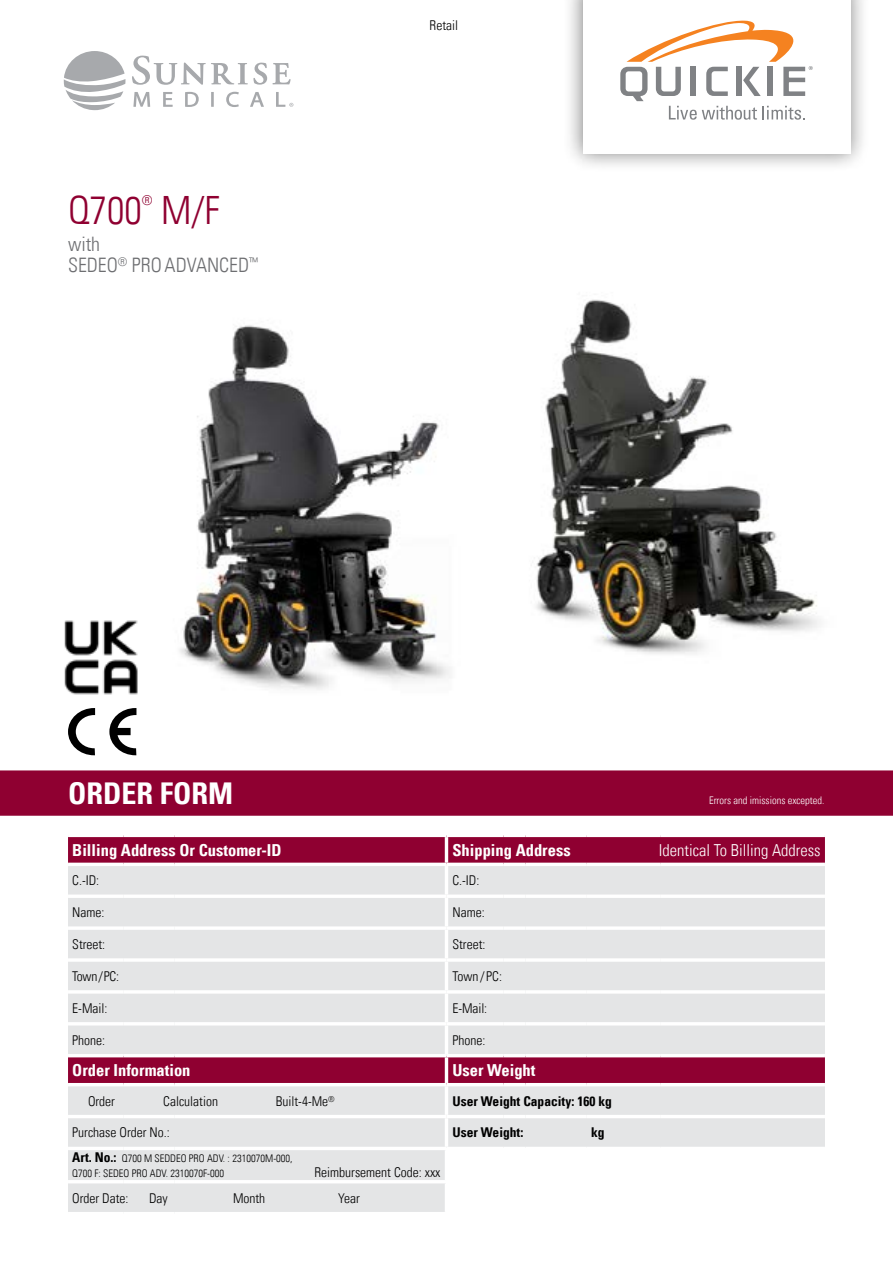
<style>
.page{position:relative;width:893px;height:1263px;background:#fff}
.page>*{position:absolute;margin:0;border:0;box-sizing:border-box;transform-origin:0 0}
.t1{font:39px "Univers Com 47 Light Cond";color:#8f0031}
.t2{font:30px "Univers Com 67 Bold Cond";color:#fff}
.t3{font:19.95px/21.1px "Univers Com 47 Light Cond";color:#6d6e71}
.t4{font:16.5px "Univers Com 67 Bold Cond";color:#fff}
.t5{font:16.5px "Univers Com 47 Light Cond";color:#fff}
.t6{font:13.5px "Univers Com 47 Light Cond";color:#000}
.t7{font:13.5px "Univers Com 67 Bold Cond";color:#000}
.t8{font:13.5px "Univers Com 47 Light Cond";color:#8f0031}
.t9{font:10.5px/15px "Univers Com 47 Light Cond";color:#000}
.t10{font:10.5px "Univers Com 47 Light Cond";color:#fff}
.s1{font-family:"Univers Com 67 Bold Cond";font-size:13.5px}
</style>
<div class="page">
<img style="left:536px;top:299px;width:284px;height:355px">
<svg style="left:68px;top:708px;width:27px;height:47px"></svg>
<svg style="left:109px;top:708px;width:27px;height:47px"></svg>
<div style="left:563px;top:0;width:308px;height:173px;background:#000;opacity:.5"></div>
<div style="left:583px;top:0;width:267px;height:153px;background:#fff"></div>
<svg style="left:64px;top:51px;width:61px;height:59px"></svg>
<svg style="left:132px;top:56px;width:135px;height:29px"></svg>
<svg style="left:273px;top:63px;width:18px;height:21px"></svg>
<svg style="left:133px;top:92px;width:17px;height:15px"></svg>
<svg style="left:163px;top:92px;width:10px;height:15px"></svg>
<svg style="left:185px;top:92px;width:14px;height:15px"></svg>
<svg style="left:211px;top:92px;width:3px;height:15px"></svg>
<svg style="left:226px;top:92px;width:13px;height:15px"></svg>
<svg style="left:250px;top:92px;width:14px;height:15px"></svg>
<svg style="left:276px;top:92px;width:17px;height:15px"></svg>
<svg style="left:68px;top:837px;width:757px;height:26px;background:#900434"></svg>
<svg style="left:68px;top:866px;width:757px;height:346px;background:#dcd0d5"></svg>
<div style="left:446px;top:1148px;width:379px;height:65px;background:#fff"></div>
<hr style="left:445px;top:1183px;width:3px;height:29px;background:#fff">
<hr style="left:68px;top:1054px;width:55px;height:3px;background:#fff">
<hr style="left:123px;top:1054px;width:51px;height:3px;background:#fff">
<hr style="left:174px;top:1054px;width:272px;height:3px;background:#fff">
<hr style="left:445px;top:1057px;width:3px;height:26px;background:#fff">
<hr style="left:68px;top:1083px;width:55px;height:3px;background:#fff">
<hr style="left:123px;top:1083px;width:51px;height:3px;background:#fff">
<hr style="left:174px;top:1083px;width:272px;height:3px;background:#fff">
<hr style="left:445px;top:837px;width:3px;height:26px;background:#fff">
<svg style="left:503px;top:894px;width:23px;height:4px"></svg>
<svg style="left:526px;top:894px;width:61px;height:4px"></svg>
<svg style="left:587px;top:894px;width:74px;height:4px"></svg>
<svg style="left:661px;top:894px;width:164px;height:4px"></svg>
<hr style="left:503px;top:926px;width:23px;height:4px;background:#fff">
<hr style="left:526px;top:926px;width:61px;height:4px;background:#fff">
<hr style="left:587px;top:926px;width:74px;height:4px;background:#fff">
<hr style="left:661px;top:926px;width:164px;height:4px;background:#fff">
<hr style="left:503px;top:958px;width:23px;height:4px;background:#f7f8f8">
<hr style="left:526px;top:958px;width:61px;height:4px;background:#f8f9f9">
<hr style="left:587px;top:958px;width:74px;height:4px;background:#fff">
<hr style="left:661px;top:958px;width:164px;height:4px;background:#fff">
<hr style="left:503px;top:990px;width:23px;height:3px;background:#fff">
<hr style="left:526px;top:990px;width:61px;height:3px;background:#fff">
<hr style="left:587px;top:990px;width:74px;height:3px;background:#fff">
<hr style="left:661px;top:990px;width:164px;height:3px;background:#fff">
<hr style="left:503px;top:1022px;width:23px;height:3px;background:#fff">
<hr style="left:526px;top:1022px;width:61px;height:3px;background:#fff">
<hr style="left:587px;top:1022px;width:74px;height:3px;background:#fff">
<hr style="left:661px;top:1022px;width:164px;height:3px;background:#fff">
<hr style="left:446px;top:1147px;width:57px;height:3px;background:#fff">
<hr style="left:445px;top:1150px;width:3px;height:30px;background:#fff">
<hr style="left:503px;top:1147px;width:23px;height:3px;background:#fff">
<hr style="left:526px;top:1147px;width:61px;height:3px;background:#fff">
<hr style="left:587px;top:1147px;width:74px;height:3px;background:#fff">
<hr style="left:661px;top:1147px;width:164px;height:3px;background:#fff">
<svg style="left:68px;top:894px;width:55px;height:4px"></svg>
<svg style="left:123px;top:894px;width:51px;height:4px"></svg>
<svg style="left:174px;top:894px;width:272px;height:4px"></svg>
<svg style="left:446px;top:894px;width:57px;height:4px"></svg>
<hr style="left:68px;top:926px;width:55px;height:4px;background:#fff">
<hr style="left:123px;top:926px;width:51px;height:4px;background:#fff">
<hr style="left:174px;top:926px;width:272px;height:4px;background:#fff">
<hr style="left:446px;top:926px;width:57px;height:4px;background:#fff">
<hr style="left:68px;top:958px;width:55px;height:4px;background:#fff">
<hr style="left:123px;top:958px;width:51px;height:4px;background:#f8f8f8">
<hr style="left:174px;top:958px;width:272px;height:4px;background:#f8f9f9">
<hr style="left:446px;top:958px;width:57px;height:4px;background:#f8f8f8">
<hr style="left:68px;top:990px;width:55px;height:3px;background:#fff">
<hr style="left:123px;top:990px;width:51px;height:3px;background:#fff">
<hr style="left:174px;top:990px;width:272px;height:3px;background:#fff">
<hr style="left:446px;top:990px;width:57px;height:3px;background:#fff">
<hr style="left:68px;top:1022px;width:55px;height:3px;background:#fff">
<hr style="left:123px;top:1022px;width:51px;height:3px;background:#fff">
<hr style="left:174px;top:1022px;width:272px;height:3px;background:#fff">
<hr style="left:446px;top:1022px;width:57px;height:3px;background:#fff">
<hr style="left:68px;top:1115px;width:55px;height:3px;background:#fff">
<hr style="left:123px;top:1115px;width:51px;height:3px;background:#fff">
<hr style="left:174px;top:1115px;width:272px;height:3px;background:#fff">
<hr style="left:446px;top:1115px;width:57px;height:3px;background:#fff">
<hr style="left:503px;top:1115px;width:23px;height:3px;background:#fff">
<hr style="left:526px;top:1115px;width:61px;height:3px;background:#fff">
<hr style="left:587px;top:1115px;width:74px;height:3px;background:#fff">
<hr style="left:661px;top:1115px;width:164px;height:3px;background:#fff">
<hr style="left:68px;top:1147px;width:55px;height:3px;background:#fff">
<hr style="left:123px;top:1147px;width:51px;height:3px;background:#fff">
<hr style="left:174px;top:1147px;width:272px;height:3px;background:#fff">
<hr style="left:68px;top:1180px;width:55px;height:3px;background:#fff">
<hr style="left:123px;top:1180px;width:51px;height:3px;background:#fff">
<hr style="left:174px;top:1180px;width:274px;height:3px;background:#fff">
<hr style="left:445px;top:866px;width:3px;height:28px;background:#fff">
<hr style="left:445px;top:898px;width:3px;height:28px;background:#fff">
<hr style="left:445px;top:930px;width:3px;height:28px;background:#fff">
<hr style="left:445px;top:962px;width:3px;height:28px;background:#fff">
<hr style="left:445px;top:993px;width:3px;height:29px;background:#fff">
<hr style="left:445px;top:1025px;width:3px;height:29px;background:#fff">
<hr style="left:445px;top:1086px;width:3px;height:29px;background:#fff">
<hr style="left:445px;top:1118px;width:3px;height:29px;background:#fff">
<hr style="left:446px;top:1054px;width:57px;height:3px;background:#fff">
<hr style="left:503px;top:1054px;width:23px;height:3px;background:#fff">
<hr style="left:526px;top:1054px;width:61px;height:3px;background:#fff">
<hr style="left:587px;top:1054px;width:74px;height:3px;background:#fff">
<hr style="left:661px;top:1054px;width:164px;height:3px;background:#fff">
<hr style="left:446px;top:1083px;width:57px;height:3px;background:#fff">
<hr style="left:503px;top:1083px;width:23px;height:3px;background:#fff">
<hr style="left:526px;top:1083px;width:61px;height:3px;background:#fff">
<hr style="left:587px;top:1083px;width:74px;height:3px;background:#fff">
<hr style="left:661px;top:1083px;width:164px;height:3px;background:#fff">
<div style="left:0;top:770px;width:893px;height:46px;background:#8f0031"></div>
<img style="left:179px;top:325px;width:271px;height:365px">
<img style="left:64px;top:620px;width:74px;height:75px">
<svg style="left:620px;top:20px;width:193px;height:100px"></svg>
<h1 class="t1" style="left:68px;top:187px;width:75px">Q700</h1>
<p class="t8" style="left:142px;top:192px;width:12px">®</p>
<h1 class="t1" style="left:161px;top:187px;width:60px">M/F</h1>
<h3 class="t3" style="left:68px;top:233px;width:191px">with<br>SEDEO<sup>®</sup> PRO ADVANCED<sup>™</sup></h3>
<p class="t6" style="left:430px;top:18px;width:30px">Retail</p>
<h2 class="t2" style="left:68px;top:775px;width:167px">ORDER FORM</h2>
<p class="t10" style="left:709px;top:794px;width:117px">Errors and imissions excepted.</p>
<p class="t4" style="left:72px;top:840px;width:211px">Billing Address Or Customer-ID</p>
<p class="t4" style="left:452px;top:840px;width:120px">Shipping Address</p>
<p class="t5" style="left:659px;top:840px;width:163px">Identical To Billing Address</p>
<p class="t6" style="left:72px;top:872px;width:29px">C.-ID:</p>
<p class="t6" style="left:452px;top:872px;width:28px">C.-ID:</p>
<p class="t6" style="left:72px;top:904px;width:34px">Name:</p>
<p class="t6" style="left:452px;top:904px;width:34px">Name:</p>
<p class="t6" style="left:72px;top:936px;width:34px">Street:</p>
<p class="t6" style="left:452px;top:936px;width:34px">Street:</p>
<p class="t6" style="left:72px;top:968px;width:48px">Town/PC:</p>
<p class="t6" style="left:452px;top:968px;width:51px">Town / PC:</p>
<p class="t6" style="left:72px;top:1000px;width:37px">E-Mail:</p>
<p class="t6" style="left:452px;top:1000px;width:36px">E-Mail:</p>
<p class="t6" style="left:72px;top:1032px;width:34px">Phone:</p>
<p class="t6" style="left:452px;top:1032px;width:34px">Phone:</p>
<p class="t4" style="left:72px;top:1060px;width:120px">Order Information</p>
<p class="t4" style="left:452px;top:1060px;width:84px">User Weight</p>
<p class="t6" style="left:88px;top:1093px;width:28px">Order</p>
<p class="t6" style="left:163px;top:1093px;width:56px">Calculation</p>
<p class="t6" style="left:276px;top:1093px;width:60px">Built-4-Me<sup>®</sup></p>
<p class="t7" style="left:452px;top:1092px;width:161px">User Weight Capacity: 160 kg</p>
<p class="t6" style="left:72px;top:1124px;width:99px">Purchase Order No.:</p>
<p class="t7" style="left:452px;top:1124px;width:72px">User Weight:</p>
<p class="t7" style="left:591px;top:1124px;width:15px">kg</p>
<p class="t9" style="left:72px;top:1151px;width:222px"><span class="s1">Art. No.:</span> Q700 M SEDDEO PRO ADV. : 2310070M-000,<br>Q700 F: SEDEO PRO ADV. 2310070F-000</p>
<p class="t6" style="left:315px;top:1164px;width:127px">Reimbursement Code: xxx</p>
<p class="t6" style="left:72px;top:1190px;width:58px">Order Date:</p>
<p class="t6" style="left:149px;top:1190px;width:20px">Day</p>
<p class="t6" style="left:233px;top:1190px;width:34px">Month</p>
<p class="t6" style="left:338px;top:1190px;width:23px">Year</p>
</div>
